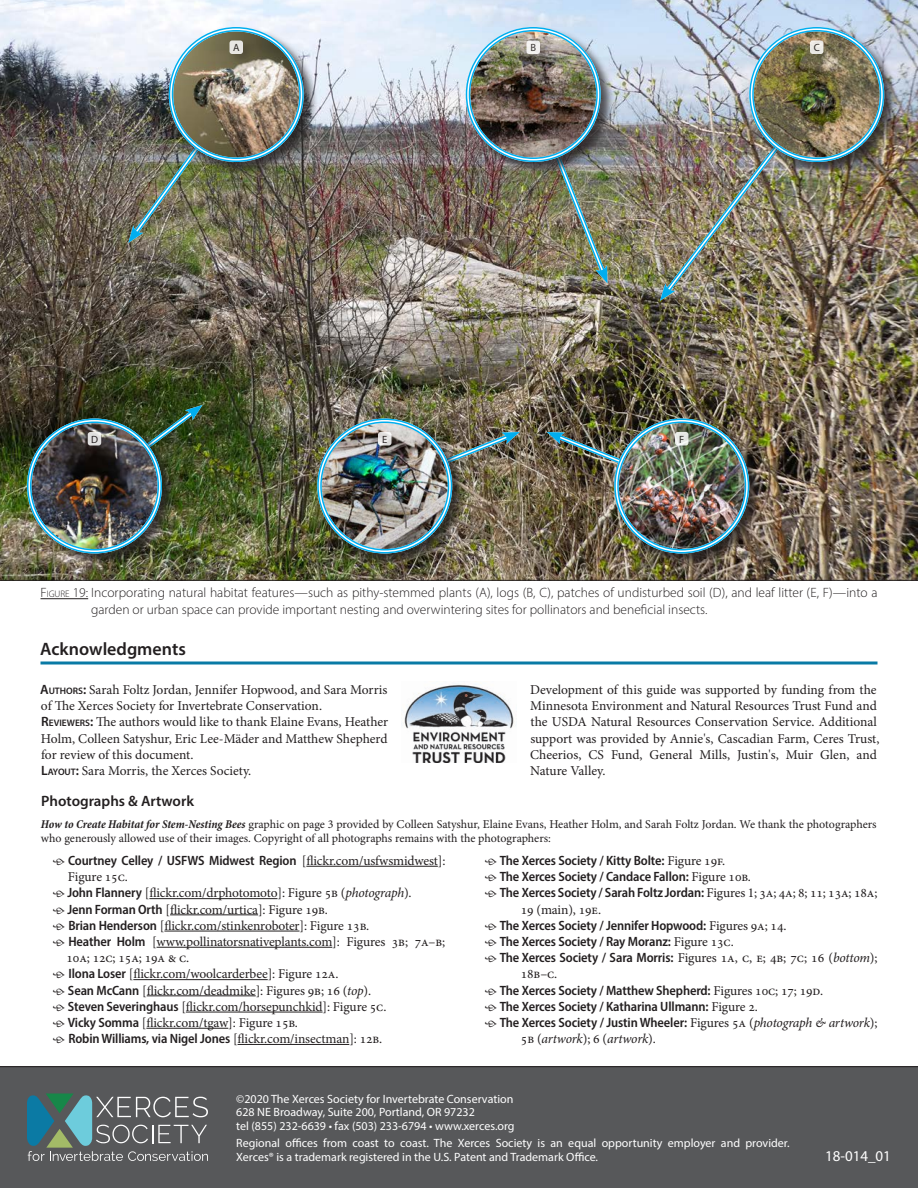
<style>
.page{position:relative;width:918px;height:1188px;background:#fff}
.page>*{position:absolute;margin:0;border:0;box-sizing:border-box;transform-origin:0 0}
.H3_References__etc{font:600 18px "Myriad Pro";color:#231f20}
.Acknowledgments_SPAN{font:600 15px "Myriad Pro";color:#231f20}
.t1{font:15px "Myriad Pro";color:#fff}
.Acknowledgments_SPAN-2{font:13.5px/16.2px "Minion Pro";letter-spacing:-.01em;color:#231f20}
.t2{font:600 semi-condensed 13.5px "Myriad Pro";letter-spacing:-.01em;color:#231f20}
.Photo_caption{font:300 13.5px/16.2px "Myriad Pro";color:#231f20}
.t3{font:italic 13.5px/16.2px "Minion Pro";letter-spacing:-.015em;color:#231f20}
.t4{font:12px/13.8px "Myriad Pro";color:#fff}
.Acknowledgments_SPAN-3{font:12px/14.4px "Minion Pro";letter-spacing:-.005em;color:#231f20}
.t5{font:10.5px "Myriad Pro";color:#231f20}
.s1{font-style:inherit}
.s2{font-size:9.45px}
.s3{font-family:"Myriad Pro";font-weight:600}
.s4{font-family:"Myriad Pro";font-weight:600;font-size:9.45px}
.s5{font-weight:700;font-style:italic;font-stretch:condensed}
.s6{font-family:"Myriad Pro";font-weight:600;font-stretch:semi-condensed}
.s7{font-style:italic}
.s8{font-family:"Minion Pro";font-weight:400;font-stretch:normal}
.s9{font-style:normal}
.s10{font-family:"Myriad Pro";font-weight:600;font-style:normal;font-stretch:semi-condensed}
</style>
<div class="page">
<hr style="left:40px;top:662px;width:838px;height:2px;background:#097aa5">
<hr style="left:306px;top:866px;width:132px;height:1px;background:#231f20">
<hr style="left:149px;top:898px;width:128px;height:1px;background:#231f20">
<hr style="left:170px;top:915px;width:88px;height:1px;background:#231f20">
<hr style="left:164px;top:931px;width:136px;height:1px;background:#231f20">
<hr style="left:157px;top:947px;width:175px;height:1px;background:#231f20">
<hr style="left:133px;top:979px;width:135px;height:1px;background:#231f20">
<hr style="left:147px;top:996px;width:109px;height:1px;background:#231f20">
<hr style="left:186px;top:1012px;width:137px;height:1px;background:#231f20">
<hr style="left:146px;top:1028px;width:82px;height:1px;background:#231f20">
<hr style="left:238px;top:1044px;width:111px;height:1px;background:#231f20">
<img style="left:403px;top:684px;width:111px;height:79px">
<hr style="left:40px;top:598px;width:48px;height:1px;background:#231f20">
<img style="left:0;top:0;width:918px;height:580px">
<img style="left:128px;top:88px;width:115px;height:155px">
<div style="left:168px;top:26px;width:150px;height:150px;background:#231f20;opacity:.75"></div>
<img style="left:171px;top:29px;width:131px;height:131px;border-radius:65px">
<div style="left:227px;top:38px;width:29px;height:29px;background:#231f20;opacity:.35"></div>
<div style="left:230px;top:40px;width:13px;height:14px;background:#e7e7e2;border-radius:3px"></div>
<svg style="left:88px;top:405px;width:114px;height:87px;background:#364c28"></svg>
<div style="left:26px;top:418px;width:150px;height:150px;background:#231f20;opacity:.75"></div>
<img style="left:29px;top:421px;width:131px;height:130px;border-radius:65px">
<div style="left:27px;top:418px;width:135px;height:136px;border:4px solid #fff;border-radius:50%"></div>
<div style="left:85px;top:429px;width:29px;height:29px;background:#231f20;opacity:.35"></div>
<div style="left:88px;top:432px;width:13px;height:14px;background:#e0dfdf;border-radius:3px"></div>
<img style="left:467px;top:430px;width:53px;height:62px">
<div style="left:316px;top:418px;width:151px;height:150px;background:#231f20;opacity:.75"></div>
<img style="left:320px;top:421px;width:130px;height:130px;border-radius:65px">
<div style="left:317px;top:418px;width:135px;height:136px;border:4px solid #fff;border-radius:50%"></div>
<div style="left:375px;top:429px;width:29px;height:29px;background:#231f20;opacity:.35"></div>
<svg style="left:378px;top:432px;width:14px;height:14px"></svg>
<img style="left:527px;top:176px;width:82px;height:108px">
<div style="left:465px;top:26px;width:150px;height:150px;background:#231f20;opacity:.75"></div>
<img style="left:468px;top:29px;width:130px;height:131px;border-radius:65px">
<div style="left:524px;top:38px;width:29px;height:29px;background:#231f20;opacity:.35"></div>
<div style="left:526px;top:40px;width:14px;height:14px;background:#f3f1f0;border-radius:3px"></div>
<img style="left:547px;top:430px;width:66px;height:62px">
<div style="left:613px;top:418px;width:151px;height:150px;background:#231f20;opacity:.75"></div>
<img style="left:616px;top:421px;width:131px;height:130px;border-radius:65px">
<div style="left:614px;top:418px;width:135px;height:136px;border:4px solid #fff;border-radius:50%"></div>
<div style="left:672px;top:429px;width:29px;height:29px;background:#231f20;opacity:.35"></div>
<svg style="left:675px;top:432px;width:13px;height:14px"></svg>
<img style="left:660px;top:88px;width:163px;height:213px">
<div style="left:748px;top:26px;width:151px;height:150px;background:#231f20;opacity:.75"></div>
<img style="left:752px;top:29px;width:130px;height:131px;border-radius:65px">
<div style="left:807px;top:38px;width:29px;height:29px;background:#231f20;opacity:.35"></div>
<div style="left:810px;top:40px;width:13px;height:14px;background:#ebe9e4;border-radius:3px"></div>
<div style="left:0;top:1066px;width:918px;height:122px;background:#57585a"></div>
<svg style="left:27px;top:1094px;width:181px;height:67px;background:#637678"></svg>
<p class="t5" style="left:233px;top:41px;width:8px">A</p>
<p class="t5" style="left:530px;top:41px;width:7px">B</p>
<p class="t5" style="left:814px;top:41px;width:8px">C</p>
<p class="t5" style="left:91px;top:433px;width:8px">D</p>
<p class="t5" style="left:382px;top:433px;width:7px">E</p>
<p class="t5" style="left:679px;top:433px;width:7px">F</p>
<p class="Photo_caption" style="left:91px;top:585px;width:788px;text-indent:-51px"><span class="s1">F</span><span class="s2">IGURE</span> <span class="s1">19:</span> Incorporating natural habitat features—such as pithy-stemmed plants (A), logs (B, C), patches of undisturbed soil (D), and leaf litter (E, F)—into a garden or urban space can provide important nesting and overwintering sites for pollinators and beneficial insects.</p>
<p class="H3_References__etc" style="left:40px;top:637px;width:147px">Acknowledgments</p>
<p class="Acknowledgments_SPAN-2" style="left:40px;top:682px;width:349px"><span class="s3">A</span><span class="s4">UTHORS</span><span class="s3">:</span> Sarah Foltz Jordan, Jennifer Hopwood, and Sara Morris of The Xerces Society for Invertebrate Conservation.</p>
<p class="Acknowledgments_SPAN-2" style="left:41px;top:714px;width:349px;text-align:justify"><span class="s3">R</span><span class="s4">EVIEWERS</span><span class="s3">:</span> The authors would like to thank Elaine Evans, Heather Holm, Colleen Satyshur, Eric Lee-Mäder and Matthew Shepherd for review of this document.</p>
<p class="Acknowledgments_SPAN-2" style="left:41px;top:763px;width:212px"><span class="s3">L</span><span class="s4">AYOUT</span><span class="s3">:</span> Sara Morris, the Xerces Society.</p>
<p class="Acknowledgments_SPAN-2" style="left:530px;top:682px;width:351px">Development of this guide was supported by funding from the Minnesota Environment and Natural Resources Trust Fund and the USDA Natural Resources Conservation Service. Additional support was provided by Annie's, Cascadian Farm, Ceres Trust, Cheerios, CS Fund, General Mills, Justin's, Muir Glen, and Nature Valley.</p>
<p class="Acknowledgments_SPAN" style="left:41px;top:792px;width:154px">Photographs &amp; Artwork</p>
<p class="Acknowledgments_SPAN-3" style="left:41px;top:817px;width:837px"><span class="s5">How to Create Habitat for Stem-Nesting Bees</span> graphic on page 3 provided by Colleen Satyshur, Elaine Evans, Heather Holm, and Sarah Foltz Jordan. We thank the photographers who generously allowed use of their images. Copyright of all photographs remains with the photographers:</p>
<p class="Acknowledgments_SPAN-2" style="left:68px;top:853px;width:379px;text-indent:-15px">ӧ <span class="s6">Courtney Celley / USFWS Midwest Region</span> [flickr.com/usfwsmidwest]:<br>Figure 15c.</p>
<p class="Acknowledgments_SPAN-2" style="left:53px;top:885px;width:361px">ӧ<span class="s6">John Flannery</span> [flickr.com/drphotomoto]: Figure 5b (<span class="s7">photograph</span>).</p>
<p class="Acknowledgments_SPAN-2" style="left:53px;top:901px;width:277px">ӧ<span class="s6">Jenn Forman Orth</span> [flickr.com/urtica]: Figure 19b.</p>
<p class="Acknowledgments_SPAN-2" style="left:53px;top:917px;width:318px">ӧ <span class="s6">Brian Henderson</span> [flickr.com/stinkenroboter]: Figure 13b.</p>
<p class="Acknowledgments_SPAN-2" style="left:67px;top:934px;width:380px;text-indent:-14px">ӧ <span class="s6">Heather Holm</span> [www.pollinatorsnativeplants.com]: Figures 3b; 7a–b;<br>10a; 12c; 15a; 19a &amp; c.</p>
<p class="Acknowledgments_SPAN-2" style="left:53px;top:966px;width:287px">ӧ <span class="s6">Ilona Loser</span> [flickr.com/woolcarderbee]: Figure 12a.</p>
<p class="Acknowledgments_SPAN-2" style="left:53px;top:982px;width:320px">ӧ <span class="s6">Sean McCann</span> [flickr.com/deadmike]: Figures 9b; 16 (<span class="s7">top</span>).</p>
<p class="Acknowledgments_SPAN-2" style="left:53px;top:998px;width:335px">ӧ <span class="s6">Steven Severinghaus</span> [flickr.com/horsepunchkid]: Figure 5c.</p>
<p class="Acknowledgments_SPAN-2" style="left:53px;top:1015px;width:247px">ӧ <span class="s6">Vicky Somma</span> [flickr.com/tgaw]: Figure 15b.</p>
<p class="Acknowledgments_SPAN-2" style="left:53px;top:1031px;width:331px">ӧ <span class="s6">Robin Williams, via Nigel Jones</span> [flickr.com/insectman]: 12b.</p>
<p class="t2" style="left:485px;top:852px;width:242px"><span class="s8">ӧ</span> The Xerces Society / Kitty Bolte: <span class="s8">Figure 19f.</span></p>
<p class="t2" style="left:485px;top:868px;width:268px"><span class="s8">ӧ</span> The Xerces Society / Candace Fallon: <span class="s8">Figure 10b.</span></p>
<p class="Acknowledgments_SPAN-2" style="left:521px;top:885px;width:358px;text-indent:-36px">ӧ <span class="s6">The Xerces Society / Sarah Foltz Jordan:</span> Figures 1; 3a; 4a; 8; 11; 13a; 18a;<br>19 (main), 19e.</p>
<p class="t2" style="left:485px;top:917px;width:303px"><span class="s8">ӧ</span> The Xerces Society / Jennifer Hopwood: <span class="s8">Figures 9a; 14.</span></p>
<p class="t2" style="left:485px;top:933px;width:251px"><span class="s8">ӧ</span> The Xerces Society / Ray Moranz: <span class="s8">Figure 13c.</span></p>
<p class="Acknowledgments_SPAN-2" style="left:521px;top:950px;width:358px;text-indent:-36px">ӧ <span class="s6">The Xerces Society / Sara Morris:</span> Figures 1a, c, e; 4b; 7c; 16 (<span class="s7">bottom</span>);<br>18b–c.</p>
<p class="t2" style="left:485px;top:981px;width:340px"><span class="s8">ӧ</span> The Xerces Society / Matthew Shepherd: <span class="s8">Figures 10c; 17; 19d.</span></p>
<p class="t2" style="left:485px;top:998px;width:275px"><span class="s8">ӧ</span> The Xerces Society / Katharina Ullmann: <span class="s8">Figure 2.</span></p>
<p class="t3" style="left:521px;top:1014px;width:358px;text-indent:-36px"><span class="s9">ӧ</span> <span class="s10">The Xerces Society / Justin Wheeler:</span> <span class="s9">Figures 5a (</span>photograph &amp; artwork<span class="s9">);<br>5b (</span>artwork<span class="s9">); 6 (</span>artwork<span class="s9">).</span></p>
<p class="t4" style="left:236px;top:1091px;width:280px">©2020 The Xerces Society for Invertebrate Conservation<br>628 NE Broadway, Suite 200, Portland, OR 97232<br>tel (855) 232-6639 • fax (503) 233-6794 • www.xerces.org</p>
<p class="t4" style="left:236px;top:1136px;width:555px">Regional offices from coast to coast. The Xerces Society is an equal opportunity employer and provider.<br>Xerces® is a trademark registered in the U.S. Patent and Trademark Office.</p>
<p class="t1" style="left:825px;top:1147px;width:67px">18-014_01</p>
</div>
